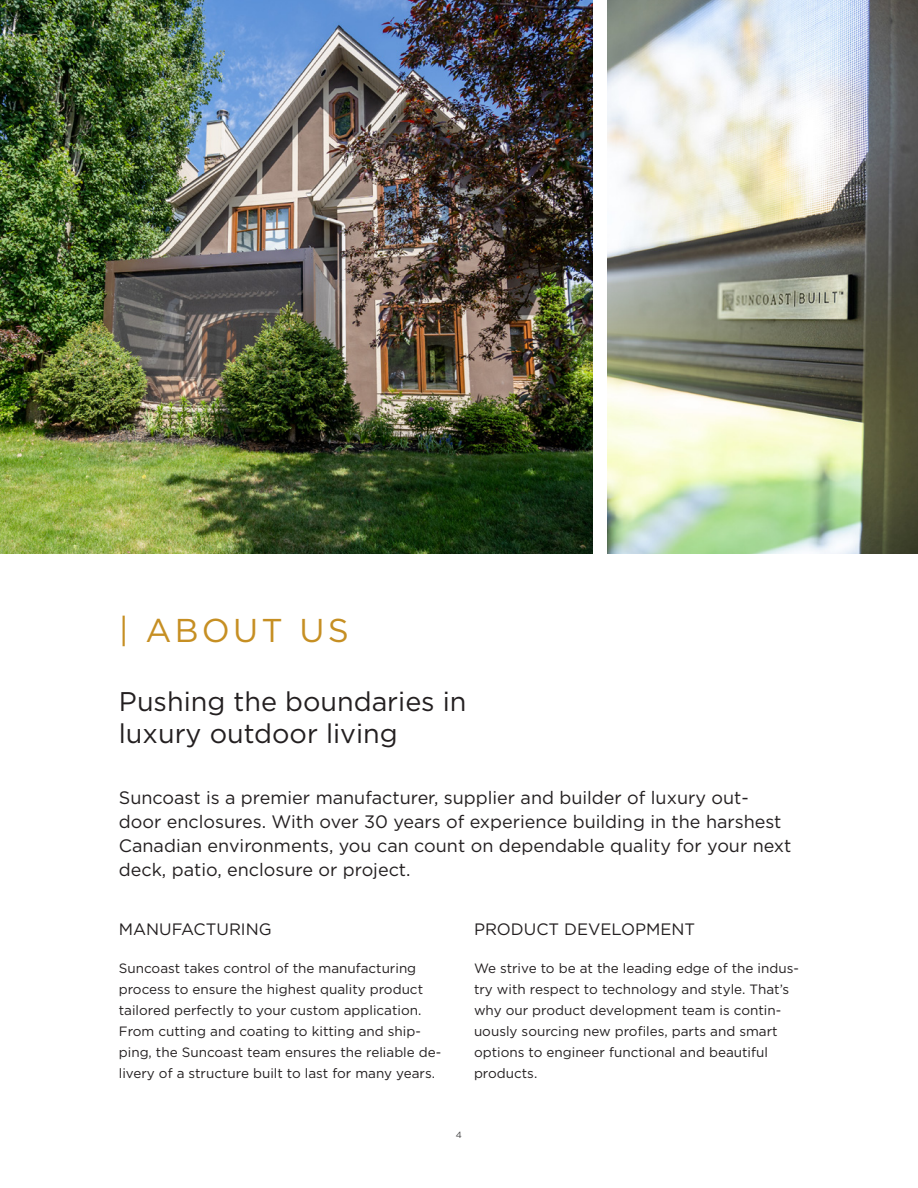
<style>
.page{position:relative;width:918px;height:1188px;background:#fff}
.page>*{position:absolute;margin:0;border:0;box-sizing:border-box;transform-origin:0 0}
.Headline_2{font:33px "Gotham";letter-spacing:.1em;color:#c68f23}
.Headline_2-2{font:27px "Gotham";color:#231f20}
.Body_Text_16_20{font:18px/24px "Gotham";color:#231f20}
.Headline_5{font:16.5px "Gotham";color:#231f20}
.Body_Text_10_14_Left{font:13.5px/21px "Gotham";color:#231f20}
.t1{font:9px "Gotham";color:#3e3e3f}
</style>
<div class="page">
<img style="left:608px;top:0;width:310px;height:554px">
<img style="left:0;top:0;width:593px;height:554px">
<p class="Headline_2" style="left:119px;top:609px;width:232px">| ABOUT US</p>
<p class="Headline_2-2" style="left:119px;top:684px;width:349px">Pushing the boundaries in</p>
<p class="Headline_2-2" style="left:119px;top:717px;width:280px">luxury outdoor living</p>
<p class="Body_Text_16_20" style="left:119px;top:786px;width:674px">Suncoast is a premier manufacturer, supplier and builder of luxury out&shy;door enclosures. With over 30 years of experience building in the harshest Canadian environments, you can count on dependable quality for your next deck, patio, enclosure or project.</p>
<p class="Headline_5" style="left:119px;top:918px;width:154px">MANUFACTURING</p>
<p class="Body_Text_10_14_Left" style="left:119px;top:957px;width:324px">Suncoast takes control of the manufacturing process to ensure the highest quality product tailored perfectly to your custom application.<br>From cutting and coating to kitting and ship&shy;ping, the Suncoast team ensures the reliable de&shy;livery of a structure built to last for many years.</p>
<p class="Headline_5" style="left:474px;top:918px;width:223px">PRODUCT DEVELOPMENT</p>
<p class="Body_Text_10_14_Left" style="left:474px;top:957px;width:326px">We strive to be at the leading edge of the indus&shy;try with respect to technology and style. That’s why our product development team is contin&shy;uously sourcing new profiles, parts and smart options to engineer functional and beautiful products.</p>
<p class="t1" style="left:456px;top:1129px;width:8px">4</p>
</div>
